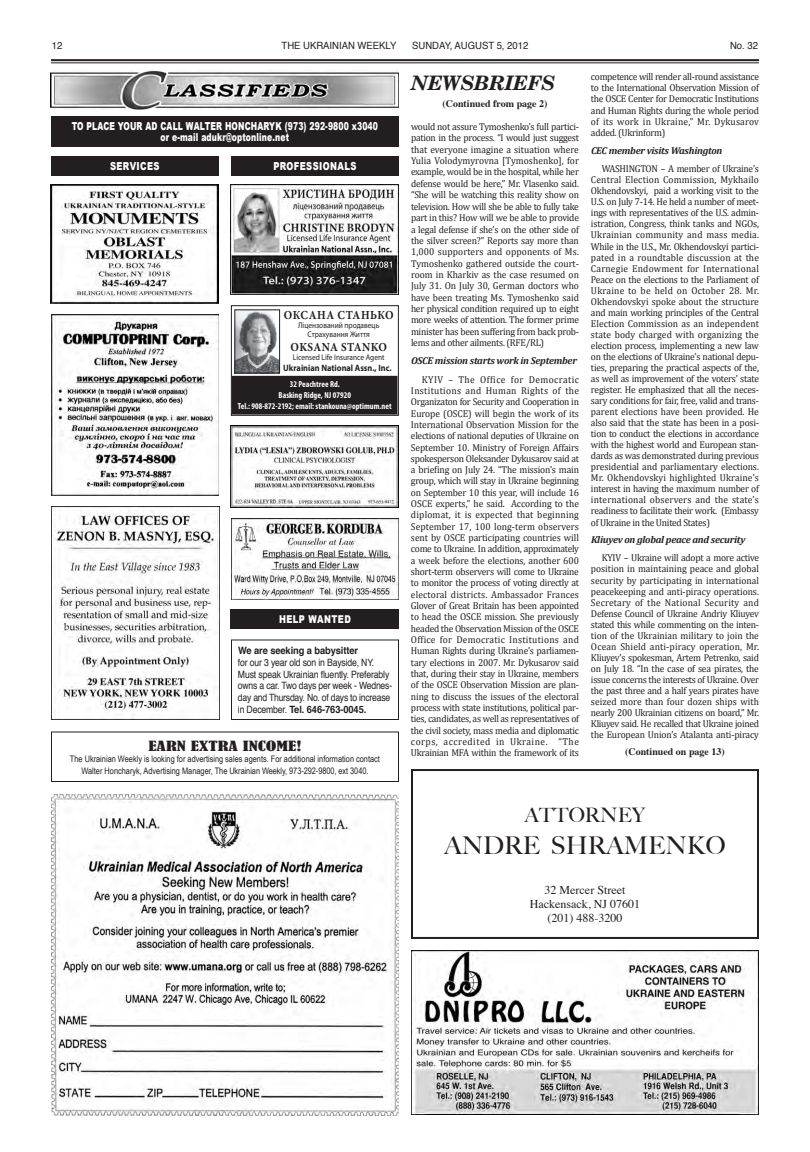
<style>
.page{position:relative;width:810px;height:1152px;background:#fff}
.page>*{position:absolute;margin:0;border:0;box-sizing:border-box;transform-origin:0 0}
.t1{font:500 24.5px "Big Caslon";color:#231f20}
.t2{font:italic 700 20px "New Century Schlbk";letter-spacing:-.015em;color:#231f20}
.t3{font:500 20px "Big Caslon";letter-spacing:.005em;color:#231f20}
.t4{font:condensed 13.2px "Bernard";color:#231f20;scale:1.5 1}
.t5{font:700 12.3px "Minion Pro";letter-spacing:.04em;color:#231f20;scale:.9 1}
.t6{font:12px/14px "Times";color:#231f20;text-align:center}
.t7{font:900 11px/11px "Arial";letter-spacing:.02em;color:#fff;scale:.7 1}
.t8{font:900 11px "Arial";letter-spacing:.05em;color:#fff;scale:.76 1}
.t9{font:900 10.8px "Arial";letter-spacing:.05em;color:#fff;scale:.78 1}
.t10{font:10px/11px "Cambria";letter-spacing:-.025em;color:#231f20;text-align:justify;scale:.95 1}
.t11{font:10px/11.7px "Helvetica";letter-spacing:-.02em;color:#231f20;scale:.86 1}
.t12{font:italic 700 10px "Cambria";letter-spacing:-.025em;color:#231f20}
.t13{font:700 10px "Times";color:#231f20}
.t14{font:10px "Helvetica";color:#231f20;scale:.95 1}
.t15{font:700 10px "Helvetica";letter-spacing:-.01em;color:#231f20;scale:.93 1}
.t16{font:10px "Helvetica";letter-spacing:-.02em;color:#231f20;scale:.95 1}
.t17{font:700 9.2px "Myriad Pro";color:#231f20;scale:.9 1}
.t18{font:9px/11.5px "Arial Narrow";color:#231f20;text-align:center}
.t19{font:700 condensed 8.7px/11.3px "Myriad Pro";color:#fff;text-align:center}
.t20{font:8.2px/9.2px "Myriad Pro";color:#231f20;text-align:center;scale:.9 1}
.s1{font-weight:700}
</style>
<div class="page">
<hr style="left:51px;top:59px;width:708px;height:4px;background:#dadada">
<hr style="left:51px;top:59px;width:708px;height:2px;background:#231f20">
<hr style="left:51px;top:62px;width:708px;height:1px;background:#231f20">
<div style="left:231px;top:156px;width:168px;height:20px;background:#231f20"></div>
<div style="left:51px;top:116px;width:348px;height:31px;background:#231f20"></div>
<div style="left:51px;top:156px;width:168px;height:20px;background:#231f20"></div>
<img style="left:51px;top:185px;width:168px;height:119px">
<img style="left:51px;top:314px;width:168px;height:182px">
<img style="left:51px;top:69px;width:348px;height:41px">
<img style="left:411px;top:950px;width:348px;height:165px">
<img style="left:51px;top:794px;width:348px;height:322px">
<img style="left:231px;top:518px;width:168px;height:81px">
<img style="left:231px;top:426px;width:168px;height:82px">
<img style="left:51px;top:507px;width:168px;height:213px">
<img style="left:231px;top:185px;width:168px;height:110px">
<div style="left:51px;top:732px;width:348px;height:50px;border:1px solid #231f20"></div>
<div style="left:231px;top:305px;width:168px;height:110px;border:1px solid #231f20"></div>
<img style="left:237px;top:312px;width:41px;height:59px">
<div style="left:235px;top:310px;width:45px;height:63px;border:1px solid #231f20"></div>
<div style="left:233px;top:376px;width:164px;height:38px;background:#231f20"></div>
<div style="left:411px;top:769px;width:348px;height:170px;border:2px solid #231f20"></div>
<div style="left:231px;top:610px;width:168px;height:19px;background:#231f20"></div>
<div style="left:231px;top:639px;width:168px;height:81px;border:1px solid #231f20"></div>
<p class="t16" style="left:52px;top:37px;width:13px">12</p>
<p class="t14" style="left:282px;top:37px;width:122px">THE UKRAINIAN WEEKLY</p>
<p class="t14" style="left:412px;top:37px;width:124px">SUNDAY, AUGUST 5, 2012</p>
<p class="t16" style="left:730px;top:37px;width:31px">No. 32</p>
<p class="t7" style="left:72px;top:120px;width:178px">TO PLACE YOUR AD CALL Walter</p>
<p class="t7" style="left:225px;top:120px;width:12px">Honchary</p>
<p class="t7" style="left:161px;top:120px;width:312px;text-indent:115px">k (973) 292-9800 x3040 or e-mail adukr@optonline.net</p>
<p class="t8" style="left:110px;top:158px;width:67px">SERVICES</p>
<p class="t8" style="left:273px;top:158px;width:111px">PROFESSIONALS</p>
<p class="t5" style="left:284px;top:306px;width:124px">ОКСАНА СТАНЬКО</p>
<p class="t20" style="left:298px;top:321px;width:92px">Ліцензований продавець<br>Страхування Життя</p>
<p class="t5" style="left:291px;top:338px;width:109px">OKSANA STANKO</p>
<p class="t20" style="left:293px;top:352px;width:103px">Licensed Life Insurance Agent</p>
<p class="t17" style="left:283px;top:362px;width:122px">Ukrainian National Assn., Inc.</p>
<p class="t19" style="left:238px;top:378px;width:155px">32 Peachtree Rd.<br>Basking Ridge, NJ 07920<br>Tel.: 908-872-2192; email: stankouna@optimum.net</p>
<p class="t9" style="left:279px;top:612px;width:94px">HELP WANTED</p>
<p class="t15" style="left:238px;top:643px;width:131px">We are seeking a babysitter</p>
<p class="t11" style="left:238px;top:657px;width:181px">for our 3 year old son in Bayside, NY.<br>Must speak Ukrainian fluently. Preferably owns a car. Two days per week - Wednes&shy;day and Thursday. No. of days to increase in December. <span class="s1">Tel. 646-763-0045.</span></p>
<h3 class="t4" style="left:148px;top:738px;width:104px">EARN EXTRA INCOME!</h3>
<p class="t18" style="left:70px;top:753px;width:311px">The Ukrainian Weekly is looking for advertising sales agents. For additional information contact<br>Walter Honcharyk, Advertising Manager, The Ukrainian Weekly, 973-292-9800, ext 3040.</p>
<h2 class="t2" style="left:411px;top:71px;width:146px">NEWSBRIEFS</h2>
<p class="t13" style="left:442px;top:94px;width:107px">(Continued from page 2)</p>
<p class="t10" style="left:411px;top:121px;width:178px;line-height:11.4px">would not assure Tymoshenko’s full partici&shy;pation in the process. “I would just suggest that everyone imagine a situation where Yulia Volodymyrovna [Tymoshenko], for example, would be in the hospital, while her defense would be here,” Mr. Vlasenko said. “She will be watching this reality show on television. How will she be able to fully take part in this? How will we be able to provide a legal defense if she’s on the other side of the silver screen?” Reports say more than 1,000 supporters and opponents of Ms.<br>Tymoshenko gathered outside the court&shy;room in Kharkiv as the case resumed on July 31. On July 30, German doctors who have been treating Ms. Tymoshenko said her physical condition required up to eight more weeks of attention. The former prime minister has been suffering from back prob&shy;lems and other ailments. (RFE/RL)</p>
<p class="t12" style="left:411px;top:355px;width:167px">OSCE mission starts work in September</p>
<p class="t10" style="left:411px;top:373px;width:178px;line-height:11.3px;text-indent:11px">KYIV – The Office for Democratic Institutions and Human Rights of the Organizaton for Security and Cooperation in Europe (OSCE) will begin the work of its International Observation Mission for the elections of national deputies of Ukraine on September 10. Ministry of Foreign Affairs spokesperson Oleksander Dykusarov said at a briefing on July 24. “The mission’s main group, which will stay in Ukraine beginning on September 10 this year, will include 16<br>OSCE experts,” he said. According to the diplomat, it is expected that beginning September 17, 100 long-term observers sent by OSCE participating countries will come to Ukraine. In addition, approximately a week before the elections, another 600 short-term observers will come to Ukraine to monitor the process of voting directly at electoral districts. Ambassador Frances Glover of Great Britain has been appointed to head the OSCE mission. She previously headed the Observation Mission of the OSCE Office for Democratic Institutions and Human Rights during Ukraine’s parliamen&shy;tary elections in 2007. Mr. Dykusarov said that, during their stay in Ukraine, members of the OSCE Observation Mission are plan&shy;ning to discuss the issues of the electoral process with state institutions, political par&shy;ties, candidates, as well as representatives of the civil society, mass media and diplomatic corps, accredited in Ukraine. “The Ukrainian MFA within the framework of its</p>
<p class="t10" style="left:591px;top:71px;width:178px;line-height:11.3px">competence will render all-round assistance to the International Observation Mission of the OSCE Center for Democratic Institutions and Human Rights during the whole period of its work in Ukraine,” Mr. Dykusarov added. (Ukrinform)</p>
<p class="t12" style="left:591px;top:145px;width:133px">CEC member visits Washington</p>
<p class="t10" style="left:591px;top:163px;width:178px;text-indent:11px">WASHINGTON – A member of Ukraine’s Central Election Commission, Mykhailo Okhendovskyi, paid a working visit to the U.S. on July 7-14. He held a number of meet&shy;ings with representatives of the U.S. admin&shy;istration, Congress, think tanks and NGOs, Ukrainian community and mass media.<br>While in the U.S., Mr. Okhendovskyi partici&shy;pated in a roundtable discussion at the Carnegie Endowment for International Peace on the elections to the Parliament of Ukraine to be held on October 28. Mr.<br>Okhendovskyi spoke about the structure and main working principles of the Central Election Commission as an independent state body charged with organizing the election process, implementing a new law on the elections of Ukraine’s national depu&shy;ties, preparing the practical aspects of the, as well as improvement of the voters’ state register. He emphasized that all the neces&shy;sary conditions for fair, free, valid and trans&shy;parent elections have been provided. He also said that the state has been in a posi&shy;tion to conduct the elections in accordance with the highest world and European stan&shy;dards as was demonstrated during previous presidential and parliamentary elections.<br>Mr. Okhendovskyi highlighted Ukraine’s interest in having the maximum number of international observers and the state’s readiness to facilitate their work. (Embassy of Ukraine in the United States)</p>
<p class="t12" style="left:591px;top:534px;width:156px">Kliuyev on global peace and security</p>
<p class="t10" style="left:591px;top:552px;width:178px;text-indent:11px">KYIV – Ukraine will adopt a more active position in maintaining peace and global security by participating in international peacekeeping and anti-piracy operations.<br>Secretary of the National Security and Defense Council of Ukraine Andriy Kliuyev stated this while commenting on the inten&shy;tion of the Ukrainian military to join the Ocean Shield anti-piracy operation, Mr.<br>Kliuyev’s spokesman, Artem Petrenko, said on July 18. “In the case of sea pirates, the issue concerns the interests of Ukraine. Over the past three and a half years pirates have seized more than four dozen ships with nearly 200 Ukrainian citizens on board,” Mr.<br>Kliuyev said. He recalled that Ukraine joined the European Union’s Atalanta anti-piracy</p>
<p class="t13" style="left:625px;top:742px;width:101px">(Continued on page 13)</p>
<h2 class="t3" style="left:525px;top:803px;width:122px">ATTORNEY</h2>
<h1 class="t1" style="left:444px;top:831px;width:283px">ANDRE SHRAMENKO</h1>
<p class="t6" style="left:530px;top:882px;width:112px">32 Mercer Street<br>Hackensack, NJ 07601 (201) 488-3200</p>
</div>
